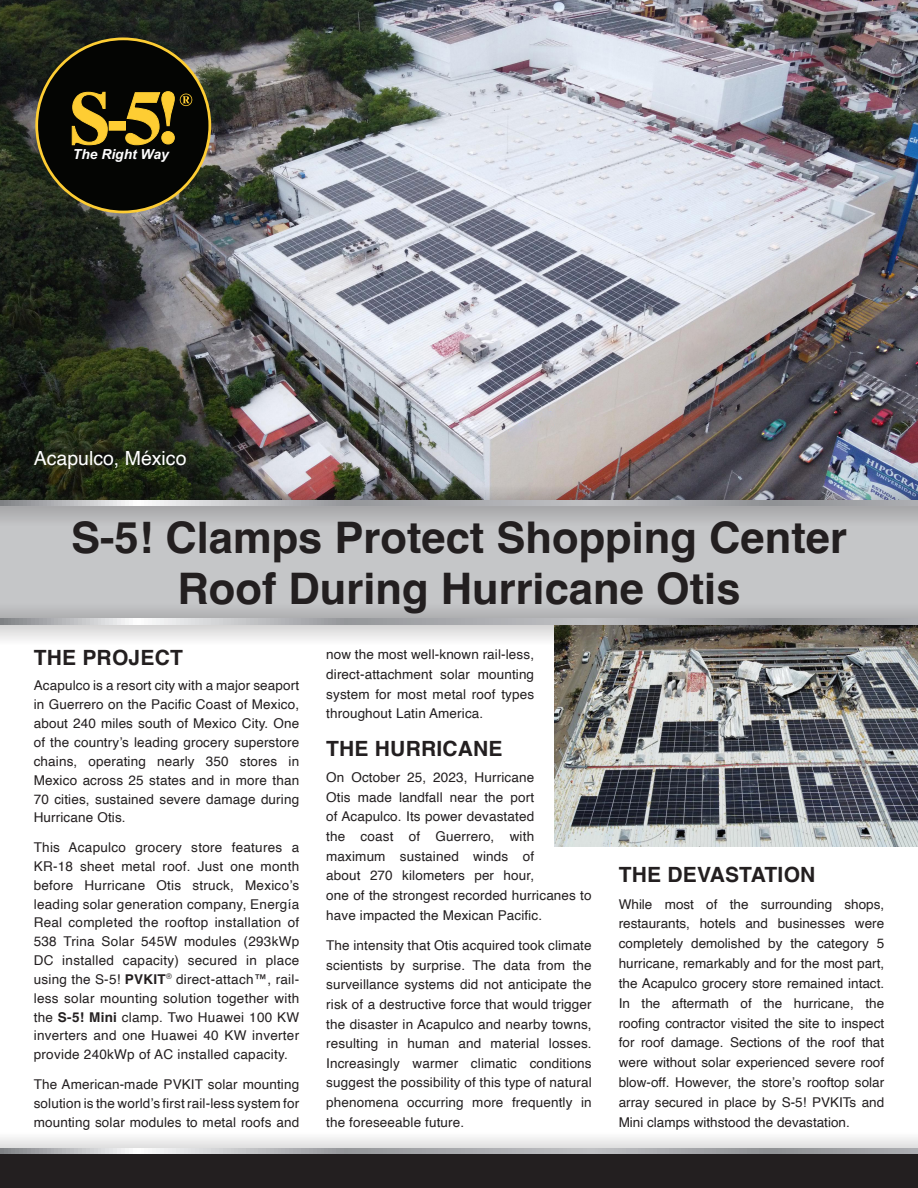
<style>
.page{position:relative;width:918px;height:1188px;background:#fff}
.page>*{position:absolute;margin:0;border:0;box-sizing:border-box;transform-origin:0 0}
.t1{font:700 43.5px/51px "Helvetica";color:#231f20;text-align:center}
.t2{font:700 21px "Helvetica";letter-spacing:.01em;color:#231f20}
.t3{font:19.5px "Helvetica";color:#fff}
.t4{font:italic 700 13.8px "Arial";color:#fff}
.t5{font:13.5px/18.9px "Helvetica";letter-spacing:.01em;color:#231f20;text-align:justify}
.s1{font-weight:700}
</style>
<div class="page">
<img style="left:554px;top:646px;width:364px;height:201px">
<div style="left:0;top:489px;width:918px;height:132px;background:#c5c6c8"></div>
<div style="left:0;top:1153px;width:918px;height:35px;background:#231f20"></div>
<div style="left:0;top:1132px;width:918px;height:43px;background:#231f20;opacity:.75"></div>
<svg style="left:0;top:1148px;width:918px;height:5px;background:#b1b2b5"></svg>
<div style="left:0;top:602px;width:918px;height:44px;background:#231f20;opacity:.75"></div>
<svg style="left:0;top:619px;width:918px;height:5px;background:#b1b2b5"></svg>
<img style="left:0;top:0;width:918px;height:484px">
<svg style="left:35px;top:38px;width:176px;height:175px;background:#2e2912"></svg>
<div style="left:0;top:484px;width:918px;height:44px;background:#231f20;opacity:.75"></div>
<svg style="left:0;top:500px;width:918px;height:6px"></svg>
<p class="t4" style="left:73px;top:145px;width:97px">The Right Way</p>
<p class="t3" style="left:34px;top:443px;width:154px">Acapulco, México</p>
<p class="t1" style="left:71px;top:517px;width:777px">S-5! Clamps Protect Shopping Center<br>Roof During Hurricane Otis</p>
<p class="t2" style="left:34px;top:645px;width:151px">THE PROJECT</p>
<p class="t5" style="left:34px;top:677px;width:267px">Acapulco is a resort city with a major seaport in Guerrero on the Pacific Coast of Mexico, about 240 miles south of Mexico City. One of the country’s leading grocery superstore chains, operating nearly 350 stores in Mexico across 25 states and in more than 70 cities, sustained severe damage during Hurricane Otis.</p>
<p class="t5" style="left:34px;top:838px;width:267px">This Acapulco grocery store features a KR-18 sheet metal roof. Just one month before Hurricane Otis struck, Mexico’s leading solar generation company, Energía Real completed the rooftop installation of 538 Trina Solar 545W modules (293kWp DC installed capacity) secured in place using the S-5! <span class="s1">PVKIT</span><sup>®</sup> direct-attach™, rail&shy;less solar mounting solution together with the <span class="s1">S-5! Mini</span> clamp. Two Huawei 100 KW inverters and one Huawei 40 KW inverter provide 240kWp of AC installed capacity.</p>
<p class="t5" style="left:34px;top:1075px;width:267px">The American-made PVKIT solar mounting solution is the world’s first rail-less system for mounting solar modules to metal roofs and</p>
<p class="t5" style="left:326px;top:645px;width:209px;line-height:19.6px">now the most well-known rail-less, direct-attachment solar mounting system for most metal roof types throughout Latin America.</p>
<p class="t2" style="left:326px;top:736px;width:178px">THE HURRICANE</p>
<p class="t5" style="left:326px;top:768px;width:267px;line-height:19.6px;text-align:left">On October 25, 2023, Hurricane<br>Otis made landfall near the port<br>of Acapulco. Its power devastated<br>the coast of Guerrero, with maximum sustained winds of<br>about 270 kilometers per hour,<br>one of the strongest recorded hurricanes to have impacted the Mexican Pacific.</p>
<p class="t5" style="left:326px;top:936px;width:267px;line-height:19.6px">The intensity that Otis acquired took climate scientists by surprise. The data from the surveillance systems did not anticipate the risk of a destructive force that would trigger the disaster in Acapulco and nearby towns, resulting in human and material losses.<br>Increasingly warmer climatic conditions suggest the possibility of this type of natural phenomena occurring more frequently in the foreseeable future.</p>
<p class="t2" style="left:619px;top:862px;width:198px">THE DEVASTATION</p>
<p class="t5" style="left:619px;top:894px;width:267px;line-height:19.8px">While most of the surrounding shops, restaurants, hotels and businesses were completely demolished by the category 5 hurricane, remarkably and for the most part, the Acapulco grocery store remained intact.<br>In the aftermath of the hurricane, the roofing contractor visited the site to inspect for roof damage. Sections of the roof that were without solar experienced severe roof blow-off. However, the store’s rooftop solar array secured in place by S-5! PVKITs and Mini clamps withstood the devastation.</p>
</div>
